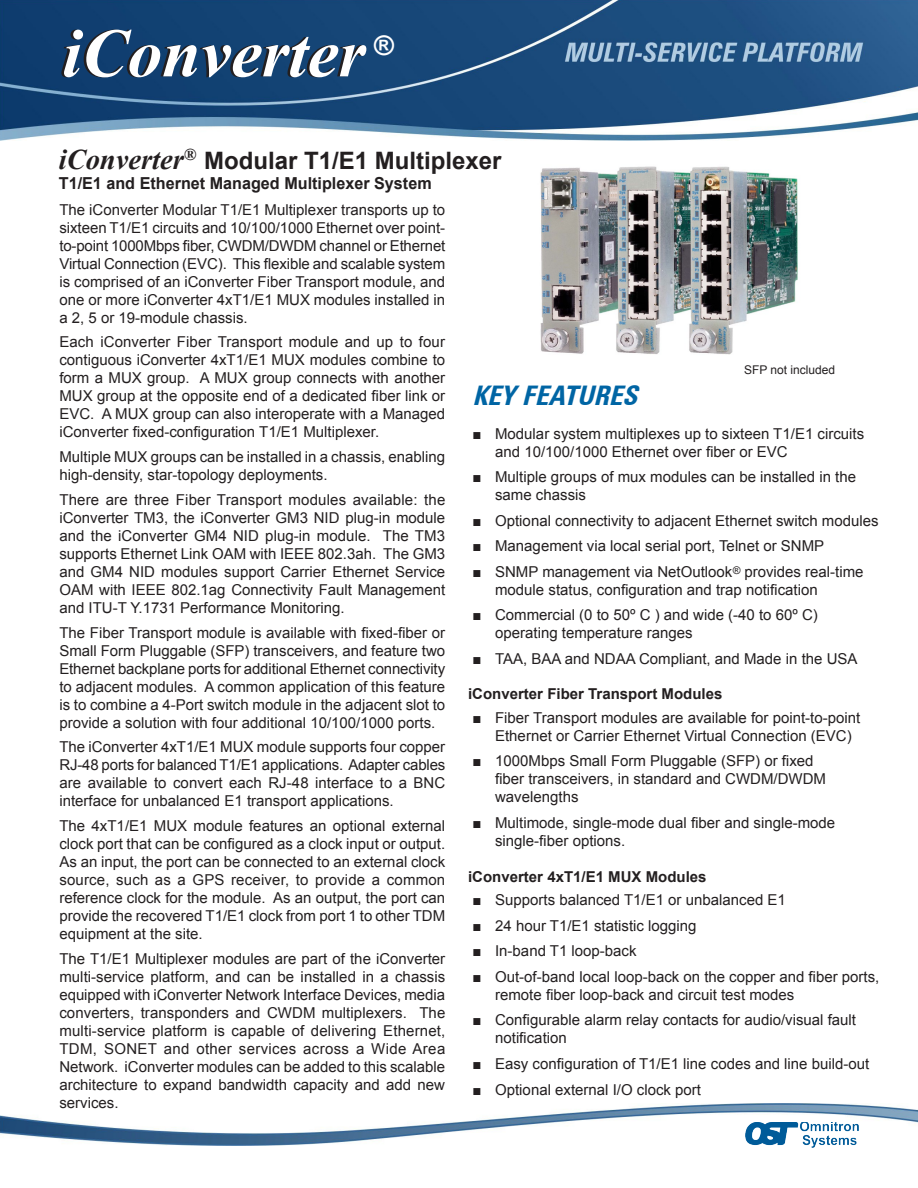
<style>
.page{position:relative;width:918px;height:1188px;background:#fff}
.page>*{position:absolute;margin:0;border:0;box-sizing:border-box;transform-origin:0 0}
.t1{font:italic 700 69px "Times New Roman";color:#fff}
.t2{font:italic 700 condensed 27px "Zurich BT";color:#0065a4}
.t3{font:italic 700 27px "Arial";color:#fff}
.t4{font:700 24px "Arial";color:#231f20}
.t5{font:700 16.5px "Arial";color:#231f20}
.Plain_Text{font:15px/18px "Arial";color:#231f20}
.Omnitron_Body_Text{font:15px/18px "Arial";color:#231f20;text-align:justify}
.Omnitron_Bullets{font:700 15px "Arial";color:#231f20}
.Omnitron_Body_Text-2{font:12px "Arial";color:#231f20}
.s1{font-family:"Times New Roman";font-style:italic;font-size:28.5px}
</style>
<div class="page">
<img style="left:0;top:0;width:918px;height:141px">
<img style="left:0;top:1103px;width:918px;height:42px">
<img style="left:746px;top:1122px;width:112px;height:26px">
<img style="left:540px;top:166px;width:258px;height:189px">
<h1 class="t1" style="left:63px;top:5px;width:304px">iConverter</h1>
<h2 class="t3" style="left:373px;top:27px;width:21px">®</h2>
<p class="t4" style="left:59px;top:145px;width:444px"><span class="s1">iConverter</span><sup>®</sup> Modular T1/E1 Multiplexer</p>
<p class="t5" style="left:59px;top:172px;width:374px">T1/E1 and Ethernet Managed Multiplexer System</p>
<p class="Omnitron_Body_Text" style="left:59px;top:200px;width:387px">The iConverter Modular T1/E1 Multiplexer transports up to sixteen T1/E1 circuits and 10/100/1000 Ethernet over point&shy;to-point 1000Mbps fiber, CWDM/DWDM channel or Ethernet Virtual Connection (EVC). This flexible and scalable system is comprised of an iConverter Fiber Transport module, and one or more iConverter 4xT1/E1 MUX modules installed in a 2, 5 or 19-module chassis.</p>
<p class="Omnitron_Body_Text" style="left:59px;top:333px;width:387px">Each iConverter Fiber Transport module and up to four contiguous iConverter 4xT1/E1 MUX modules combine to form a MUX group. A MUX group connects with another MUX group at the opposite end of a dedicated fiber link or EVC. A MUX group can also interoperate with a Managed iConverter fixed-configuration T1/E1 Multiplexer.</p>
<p class="Omnitron_Body_Text" style="left:59px;top:448px;width:387px">Multiple MUX groups can be installed in a chassis, enabling high-density, star-topology deployments.</p>
<p class="Omnitron_Body_Text" style="left:59px;top:491px;width:387px">There are three Fiber Transport modules available: the iConverter TM3, the iConverter GM3 NID plug-in module and the iConverter GM4 NID plug-in module. The TM3 supports Ethernet Link OAM with IEEE 802.3ah. The GM3 and GM4 NID modules support Carrier Ethernet Service OAM with IEEE 802.1ag Connectivity Fault Management and ITU-T Y.1731 Performance Monitoring.</p>
<p class="Omnitron_Body_Text" style="left:59px;top:623px;width:387px">The Fiber Transport module is available with fixed-fiber or Small Form Pluggable (SFP) transceivers, and feature two Ethernet backplane ports for additional Ethernet connectivity to adjacent modules. A common application of this feature is to combine a 4-Port switch module in the adjacent slot to provide a solution with four additional 10/100/1000 ports.</p>
<p class="Omnitron_Body_Text" style="left:59px;top:738px;width:388px">The iConverter 4xT1/E1 MUX module supports four copper RJ-48 ports for balanced T1/E1 applications. Adapter cables are available to convert each RJ-48 interface to a BNC interface for unbalanced E1 transport applications.</p>
<p class="Plain_Text" style="left:59px;top:817px;width:387px;text-align:justify">The 4xT1/E1 MUX module features an optional external clock port that can be configured as a clock input or output.<br>As an input, the port can be connected to an external clock source, such as a GPS receiver, to provide a common reference clock for the module. As an output, the port can provide the recovered T1/E1 clock from port 1 to other TDM equipment at the site.</p>
<p class="Plain_Text" style="left:59px;top:950px;width:387px;text-align:justify">The T1/E1 Multiplexer modules are part of the iConverter multi-service platform, and can be installed in a chassis equipped with iConverter Network Interface Devices, media converters, transponders and CWDM multiplexers. The multi-service platform is capable of delivering Ethernet, TDM, SONET and other services across a Wide Area Network. iConverter modules can be added to this scalable architecture to expand bandwidth capacity and add new services.</p>
<p class="Omnitron_Body_Text-2" style="left:744px;top:362px;width:93px">SFP not included</p>
<p class="t2" style="left:472px;top:379px;width:174px">KEYFEATURES</p>
<p class="Plain_Text" style="left:495px;top:425px;width:371px;text-indent:-23px">■ Modular system multiplexes up to sixteen T1/E1 circuits and 10/100/1000 Ethernet over fiber or EVC</p>
<p class="Plain_Text" style="left:495px;top:468px;width:362px;text-indent:-23px">■ Multiple groups of mux modules can be installed in the same chassis</p>
<p class="Plain_Text" style="left:473px;top:512px;width:408px">■ Optional connectivity to adjacent Ethernet switch modules</p>
<p class="Plain_Text" style="left:473px;top:537px;width:353px">■ Management via local serial port, Telnet or SNMP</p>
<p class="Plain_Text" style="left:495px;top:563px;width:370px;text-indent:-23px">■ SNMP management via NetOutlook<sup>®</sup> provides real-time module status, configuration and trap notification</p>
<p class="Plain_Text" style="left:495px;top:606px;width:324px;text-indent:-23px">■ Commercial (0 to 50º C ) and wide (-40 to 60º C) operating temperature ranges</p>
<p class="Plain_Text" style="left:473px;top:650px;width:386px">■ TAA, BAA and NDAA Compliant, and Made in the USA</p>
<p class="Omnitron_Bullets" style="left:468px;top:684px;width:256px">iConverter Fiber Transport Modules</p>
<p class="Plain_Text" style="left:495px;top:709px;width:367px;text-indent:-23px">■ Fiber Transport modules are available for point-to-point<br>Ethernet or Carrier Ethernet Virtual Connection (EVC)</p>
<p class="Plain_Text" style="left:495px;top:752px;width:332px;text-indent:-23px">■ 1000Mbps Small Form Pluggable (SFP) or fixed fiber transceivers, in standard and CWDM/DWDM wavelengths</p>
<p class="Plain_Text" style="left:495px;top:814px;width:342px;text-indent:-23px">■ Multimode, single-mode dual fiber and single-mode single-fiber options.</p>
<p class="Omnitron_Bullets" style="left:468px;top:867px;width:240px">iConverter 4xT1/E1 MUX Modules</p>
<p class="Plain_Text" style="left:473px;top:891px;width:315px">■ Supports balanced T1/E1 or unbalanced E1</p>
<p class="Plain_Text" style="left:473px;top:917px;width:226px">■ 24 hour T1/E1 statistic logging</p>
<p class="Plain_Text" style="left:473px;top:942px;width:166px">■ In-band T1 loop-back</p>
<p class="Plain_Text" style="left:495px;top:968px;width:386px;text-indent:-23px">■ Out-of-band local loop-back on the copper and fiber ports, remote fiber loop-back and circuit test modes</p>
<p class="Plain_Text" style="left:495px;top:1011px;width:362px;text-indent:-23px">■ Configurable alarm relay contacts for audio/visual fault notification</p>
<p class="Plain_Text" style="left:473px;top:1055px;width:398px">■ Easy configuration of T1/E1 line codes and line build-out</p>
<p class="Plain_Text" style="left:473px;top:1081px;width:230px">■ Optional external I/O clock port</p>
</div>
